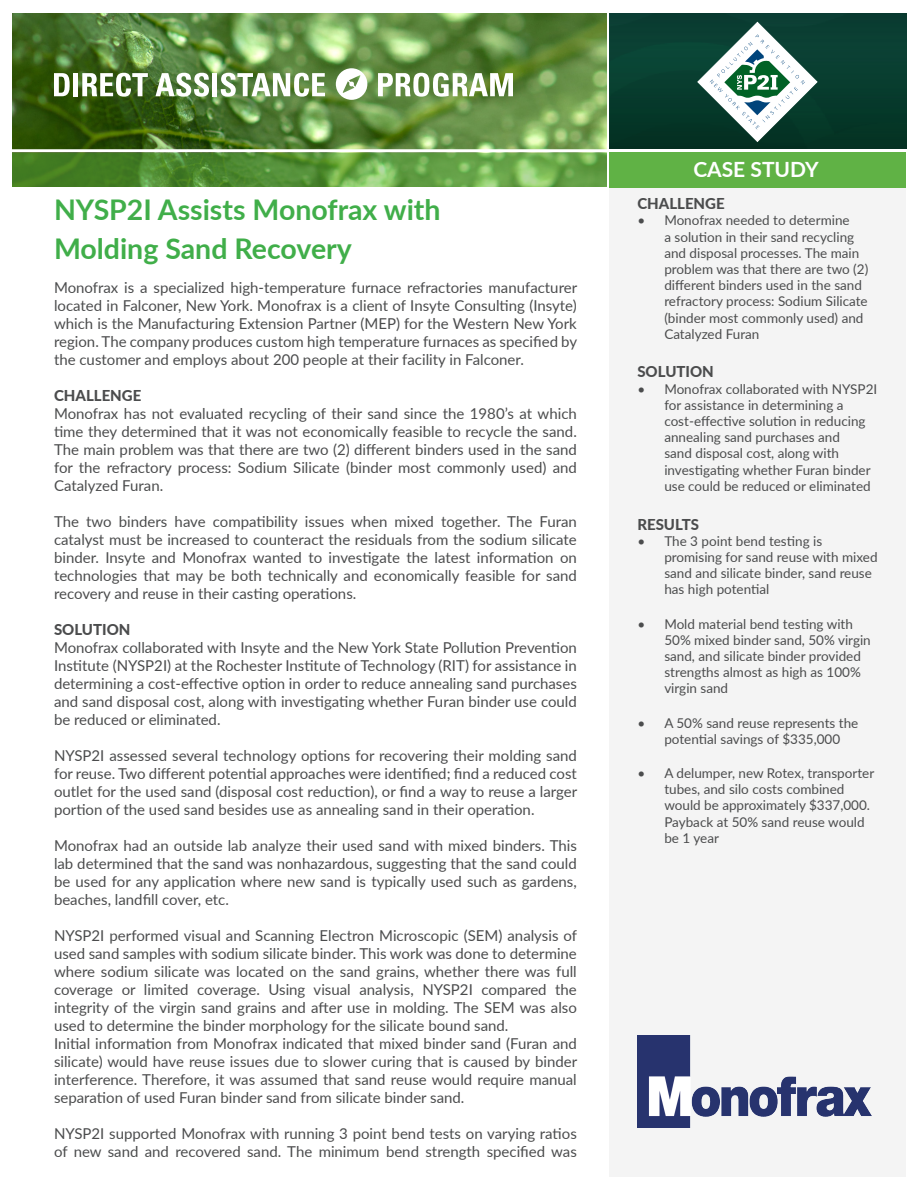
<style>
.page{position:relative;width:918px;height:1188px;background:#fff}
.page>*{position:absolute;margin:0;border:0;box-sizing:border-box;transform-origin:0 0}
.Main_Title{font:700 28.5px "Lato";color:#40ae49}
.t1{font:700 21px "Lato";color:#fff}
.Body_Text{font:15px/18px "Lato";color:#4b4c4d;text-align:justify}
.Title_Text{font:15px/18px "Lato";color:#4b4c4d;text-align:justify}
.Title_Text-2{font:800 15px "Lato";color:#4b4c4d}
.t2{font:13.5px/16.2px "Lato";color:#4b4c4d}
</style>
<div class="page">
<div style="left:610px;top:186px;width:296px;height:991px;background:#f4f4f4"></div>
<img style="left:610px;top:14px;width:296px;height:134px">
<svg style="left:698px;top:22px;width:119px;height:120px"></svg>
<img style="left:13px;top:14px;width:593px;height:139px">
<hr style="left:9px;top:149px;width:898px;height:3px;background:#fff">
<svg style="left:12px;top:153px;width:595px;height:33px;background:#5c973c"></svg>
<div style="left:610px;top:152px;width:296px;height:36px;background:#60b245"></div>
<svg style="left:54px;top:73px;width:16px;height:23px"></svg>
<div style="left:73px;top:73px;width:5px;height:23px;background:#fff"></div>
<svg style="left:82px;top:73px;width:66px;height:24px"></svg>
<svg style="left:155px;top:73px;width:54px;height:24px"></svg>
<div style="left:212px;top:73px;width:5px;height:23px;background:#fff"></div>
<svg style="left:221px;top:73px;width:104px;height:24px"></svg>
<svg style="left:378px;top:73px;width:135px;height:24px"></svg>
<svg style="left:336px;top:68px;width:31px;height:32px"></svg>
<img style="left:638px;top:1035px;width:234px;height:93px">
<p class="Main_Title" style="left:54px;top:189px;width:388px">NYSP2I Assists Monofrax with</p>
<p class="Main_Title" style="left:54px;top:228px;width:299px">Molding Sand Recovery</p>
<p class="Body_Text" style="left:54px;top:278px;width:525px">Monofrax is a specialized high-temperature furnace refractories manufacturer located in Falconer, New York. Monofrax is a client of Insyte Consulting (Insyte) which is the Manufacturing Extension Partner (MEP) for the Western New York region. The company produces custom high temperature furnaces as specified by the customer and employs about 200 people at their facility in Falconer.</p>
<p class="Title_Text-2" style="left:54px;top:384px;width:89px">CHALLENGE</p>
<p class="Title_Text" style="left:54px;top:404px;width:524px">Monofrax has not evaluated recycling of their sand since the 1980’s at which time they determined that it was not economically feasible to recycle the sand.<br>The main problem was that there are two (2) different binders used in the sand for the refractory process: Sodium Silicate (binder most commonly used) and Catalyzed Furan.</p>
<p class="Title_Text" style="left:54px;top:512px;width:524px">The two binders have compatibility issues when mixed together. The Furan catalyst must be increased to counteract the residuals from the sodium silicate binder. Insyte and Monofrax wanted to investigate the latest information on technologies that may be both technically and economically feasible for sand recovery and reuse in their casting operations.</p>
<p class="Title_Text-2" style="left:54px;top:618px;width:78px">SOLUTION</p>
<p class="Body_Text" style="left:54px;top:638px;width:524px">Monofrax collaborated with Insyte and the New York State Pollution Prevention Institute (NYSP2I) at the Rochester Institute of Technology (RIT) for assistance in determining a cost-effective option in order to reduce annealing sand purchases and sand disposal cost, along with investigating whether Furan binder use could be reduced or eliminated.</p>
<p class="Body_Text" style="left:54px;top:746px;width:525px">NYSP2I assessed several technology options for recovering their molding sand for reuse. Two different potential approaches were identified; find a reduced cost outlet for the used sand (disposal cost reduction), or find a way to reuse a larger portion of the used sand besides use as annealing sand in their operation.</p>
<p class="Body_Text" style="left:54px;top:836px;width:524px">Monofrax had an outside lab analyze their used sand with mixed binders. This lab determined that the sand was nonhazardous, suggesting that the sand could be used for any application where new sand is typically used such as gardens, beaches, landfill cover, etc.</p>
<p class="Body_Text" style="left:54px;top:926px;width:525px">NYSP2I performed visual and Scanning Electron Microscopic (SEM) analysis of used sand samples with sodium silicate binder. This work was done to determine where sodium silicate was located on the sand grains, whether there was full coverage or limited coverage. Using visual analysis, NYSP2I compared the integrity of the virgin sand grains and after use in molding. The SEM was also used to determine the binder morphology for the silicate bound sand.</p>
<p class="Body_Text" style="left:54px;top:1034px;width:525px">Initial information from Monofrax indicated that mixed binder sand (Furan and silicate) would have reuse issues due to slower curing that is caused by binder interference. Therefore, it was assumed that sand reuse would require manual separation of used Furan binder sand from silicate binder sand.</p>
<p class="Body_Text" style="left:54px;top:1124px;width:524px">NYSP2I supported Monofrax with running 3 point bend tests on varying ratios of new sand and recovered sand. The minimum bend strength specified was</p>
<p class="t1" style="left:693px;top:154px;width:127px">CASE STUDY</p>
<p class="Title_Text-2" style="left:637px;top:193px;width:89px">CHALLENGE</p>
<p class="t2" style="left:664px;top:212px;width:205px;text-indent:-27px">• Monofrax needed to determine<br>a solution in their sand recycling and disposal processes. The main problem was that there are two (2) different binders used in the sand refractory process: Sodium Silicate (binder most commonly used) and<br>Catalyzed Furan</p>
<p class="Title_Text-2" style="left:637px;top:361px;width:78px">SOLUTION</p>
<p class="t2" style="left:664px;top:380px;width:214px;text-indent:-27px">• Monofrax collaborated with NYSP2I for assistance in determining a cost-effective solution in reducing annealing sand purchases and<br>sand disposal cost, along with investigating whether Furan binder use could be reduced or eliminated</p>
<p class="Title_Text-2" style="left:637px;top:513px;width:63px">RESULTS</p>
<p class="t2" style="left:664px;top:532px;width:215px;text-indent:-27px">• The 3 point bend testing is promising for sand reuse with mixed sand and silicate binder, sand reuse has high potential</p>
<p class="t2" style="left:664px;top:615px;width:208px;text-indent:-27px">• Mold material bend testing with<br>50% mixed binder sand, 50% virgin sand, and silicate binder provided strengths almost as high as 100% virgin sand</p>
<p class="t2" style="left:664px;top:714px;width:196px;text-indent:-27px">• A 50% sand reuse represents the potential savings of $335,000</p>
<p class="t2" style="left:664px;top:764px;width:211px;text-indent:-27px">• A delumper, new Rotex, transporter tubes, and silo costs combined would be approximately $337,000.<br>Payback at 50% sand reuse would be 1 year</p>
</div>
